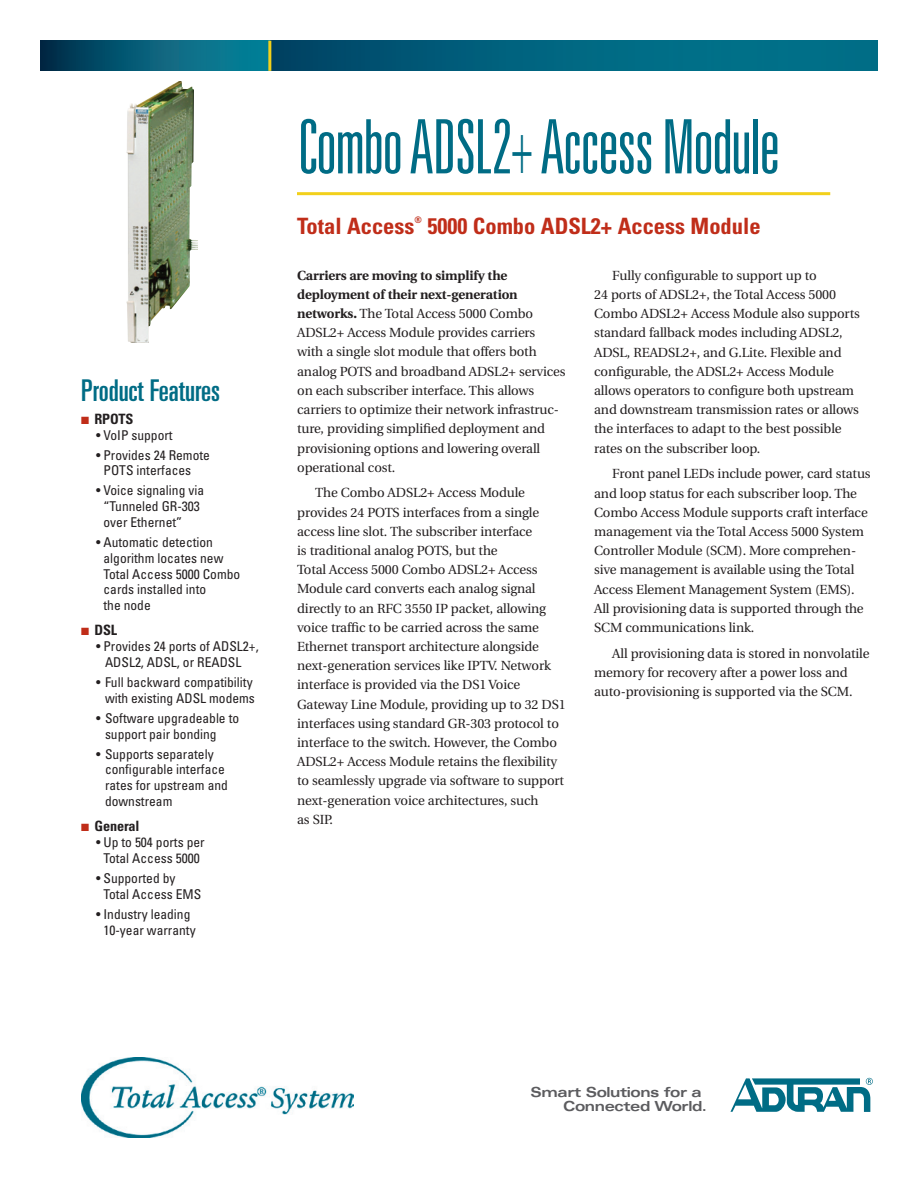
<style>
.page{position:relative;width:918px;height:1188px;background:#fff}
.page>*{position:absolute;margin:0;border:0;box-sizing:border-box;transform-origin:0 0}
.t1{font:300 ultra-condensed 75px "Univers";letter-spacing:-.02em;color:#006c85}
.t2{font:ultra-condensed 30px "Univers";color:#006c85}
.t3{font:700 condensed 22.5px "Univers";color:#c02d19}
.t4{font:700 condensed 14.25px "Univers";letter-spacing:-.01em;color:#231f20}
.t5{font:700 expanded 13.95px/14px "Univers";letter-spacing:-.03em;color:#5c5c5f}
.t6{font:condensed 13.5px/15.8px "Univers";color:#231f20}
.t7{font:13.2px/19.2px "Utopia";letter-spacing:-.01em;color:#231f20}
.t8{font:700 condensed 9px "Univers";color:#c02d19}
.s1{color:#c02d19}
.s2{font-weight:700}
</style>
<div class="page">
<div style="left:40px;top:41px;width:230px;height:30px;background:linear-gradient(to right,#01314d,#0b8ba3)"></div>
<div style="left:270px;top:41px;width:607px;height:30px;background:linear-gradient(to right,#004a6b,#007990)"></div>
<hr style="left:268px;top:41px;width:3px;height:30px;background:#f2d01b">
<hr style="left:297px;top:192px;width:533px;height:3px;background:#f2d01b">
<img style="left:81px;top:1057px;width:272px;height:81px">
<svg style="left:730px;top:1078px;width:143px;height:34px"></svg>
<img style="left:126px;top:81px;width:72px;height:262px">
<h2 class="t2" style="left:81px;top:373px;width:141px">Product Features</h2>
<p class="t4" style="left:81px;top:410px;width:54px"><span class="s1">■</span> RPOTS</p>
<p class="t6" style="left:96px;top:427px;width:78px">• VoIP support</p>
<p class="t6" style="left:104px;top:447px;width:108px;text-indent:-8px">• Provides 24 Remote<br>POTS interfaces</p>
<p class="t6" style="left:104px;top:483px;width:102px;text-indent:-8px">• Voice signaling via “Tunneled GR-303 over Ethernet”</p>
<p class="t6" style="left:104px;top:534px;width:138px;text-indent:-8px">• Automatic detection algorithm locates new<br>Total Access 5000 Combo cards installed into<br>the node</p>
<p class="t4" style="left:81px;top:622px;width:38px"><span class="s1">■</span> DSL</p>
<p class="t6" style="left:105px;top:638px;width:155px;text-indent:-9px">• Provides 24 ports of ADSL2+,<br>ADSL2, ADSL, or READSL</p>
<p class="t6" style="left:96px;top:674px;width:160px;text-align:right">• Full backward compatibility with existing ADSL modems</p>
<p class="t6" style="left:105px;top:710px;width:136px;text-indent:-9px">• Software upgradeable to support pair bonding</p>
<p class="t6" style="left:105px;top:746px;width:124px;text-indent:-9px">• Supports separately configurable interface rates for upstream and downstream</p>
<p class="t4" style="left:81px;top:818px;width:60px"><span class="s1">■</span> General</p>
<p class="t6" style="left:96px;top:834px;width:110px;text-align:center">• Up to 504 ports per<br>Total Access 5000</p>
<p class="t6" style="left:104px;top:870px;width:99px;text-indent:-8px">• Supported by<br>Total Access EMS</p>
<p class="t6" style="left:96px;top:906px;width:101px;text-align:center">• Industry leading<br>10-year warranty</p>
<h1 class="t1" style="left:297px;top:108px;width:484px">Combo ADSL2+ Access Module</h1>
<h3 class="t3" style="left:297px;top:212px;width:119px">Total Access</h3>
<p class="t8" style="left:415px;top:214px;width:9px">®</p>
<h3 class="t3" style="left:428px;top:212px;width:335px">5000 Combo ADSL2+ Access Module</h3>
<p class="t7" style="left:297px;top:266px;width:270px"><span class="s2">Carriers are moving to simplify the deployment of their next-generation networks.</span> The Total Access 5000 Combo ADSL2+ Access Module provides carriers<br>with a single slot module that offers both analog POTS and broadband ADSL2+ services on each subscriber interface. This allows carriers to optimize their network infrastruc&shy;ture, providing simplified deployment and provisioning options and lowering overall operational cost.</p>
<p class="t7" style="left:297px;top:484px;width:270px;text-indent:18px">The Combo ADSL2+ Access Module provides 24 POTS interfaces from a single access line slot. The subscriber interface<br>is traditional analog POTS, but the<br>Total Access 5000 Combo ADSL2+ Access Module card converts each analog signal directly to an RFC 3550 IP packet, allowing voice traffic to be carried across the same Ethernet transport architecture alongside next-generation services like IPTV. Network interface is provided via the DS1 Voice Gateway Line Module, providing up to 32 DS1 interfaces using standard GR-303 protocol to interface to the switch. However, the Combo ADSL2+ Access Module retains the flexibility to seamlessly upgrade via software to support next-generation voice architectures, such<br>as SIP.</p>
<p class="t7" style="left:594px;top:266px;width:267px;text-indent:18px">Fully configurable to support up to<br>24 ports of ADSL2+, the Total Access 5000<br>Combo ADSL2+ Access Module also supports standard fallback modes including ADSL2, ADSL, READSL2+, and G.Lite. Flexible and configurable, the ADSL2+ Access Module allows operators to configure both upstream and downstream transmission rates or allows the interfaces to adapt to the best possible rates on the subscriber loop.</p>
<p class="t7" style="left:594px;top:465px;width:278px;text-indent:18px">Front panel LEDs include power, card status and loop status for each subscriber loop. The Combo Access Module supports craft interface management via the Total Access 5000 System Controller Module (SCM). More comprehen&shy;sive management is available using the Total Access Element Management System (EMS).<br>All provisioning data is supported through the SCM communications link.</p>
<p class="t7" style="left:594px;top:644px;width:277px;text-indent:18px">All provisioning data is stored in nonvolatile memory for recovery after a power loss and auto-provisioning is supported via the SCM.</p>
<p class="t5" style="left:563px;top:1085px;width:145px;text-indent:-33px">Smart Solutions for a<br>Connected World.</p>
</div>
